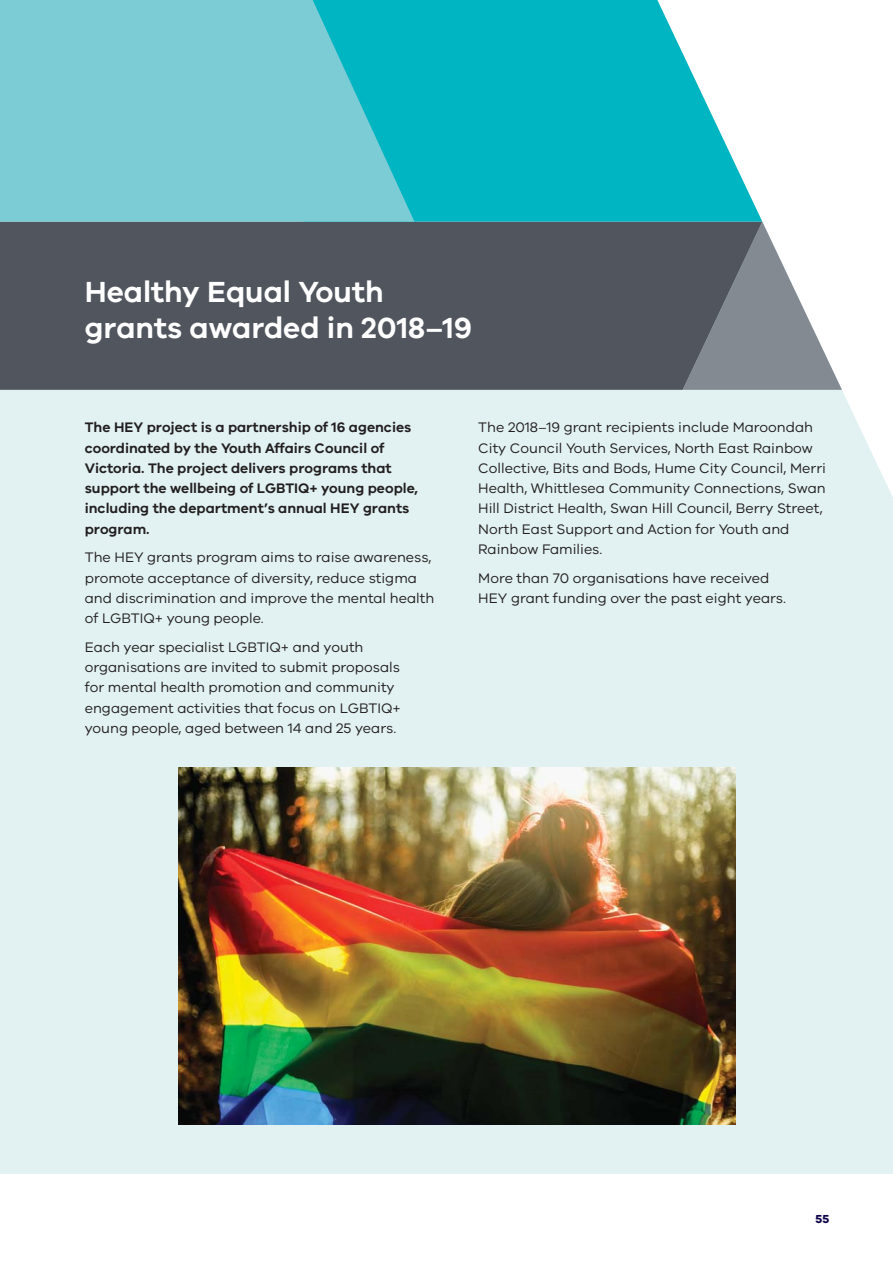
<style>
.page{position:relative;width:893px;height:1263px;background:#fff}
.page>*{position:absolute;margin:0;border:0;box-sizing:border-box;transform-origin:0 0}
.t1{font:600 30px/36px "VIC";color:#fff}
.t2{font:14.25px/20.2px "VIC";color:#231f20}
.t3{font:600 14.25px/20.2px "VIC";color:#231f20}
.t4{font:700 12px "VIC";color:#0e0349}
</style>
<div class="page">
<div style="left:0;top:221px;width:893px;height:953px;background:#e2f2f3"></div>
<svg style="left:762px;top:222px;width:80px;height:168px"></svg>
<div style="left:0;top:222px;width:762px;height:168px;background:#50555e"></div>
<svg style="left:414px;top:0;width:348px;height:222px;background:#26c0cb"></svg>
<svg style="left:0;top:0;width:414px;height:222px;background:#6cc9d2"></svg>
<img style="left:178px;top:768px;width:558px;height:357px">
<h1 class="t1" style="left:85px;top:276px;width:389px">Healthy Equal Youth grants awarded in 2018–19</h1>
<p class="t3" style="left:85px;top:418px;width:335px">The HEY project is a partnership of 16 agencies coordinated by the Youth Affairs Council of Victoria. The project delivers programs that support the wellbeing of LGBTIQ+ young people, including the department’s annual HEY grants program.</p>
<p class="t2" style="left:85px;top:548px;width:351px">The HEY grants program aims to raise awareness, promote acceptance of diversity, reduce stigma and discrimination and improve the mental health of LGBTIQ+ young people.</p>
<p class="t2" style="left:85px;top:638px;width:318px">Each year specialist LGBTIQ+ and youth organisations are invited to submit proposals for mental health promotion and community engagement activities that focus on LGBTIQ+ young people, aged between 14 and 25 years.</p>
<p class="t2" style="left:478px;top:418px;width:349px">The 2018–19 grant recipients include Maroondah City Council Youth Services, North East Rainbow Collective, Bits and Bods, Hume City Council, Merri Health, Whittlesea Community Connections, Swan Hill District Health, Swan Hill Council, Berry Street, North East Support and Action for Youth and Rainbow Families.</p>
<p class="t2" style="left:478px;top:569px;width:309px">More than 70 organisations have received<br>HEY grant funding over the past eight years.</p>
<p class="t4" style="left:816px;top:1214px;width:15px">55</p>
</div>
